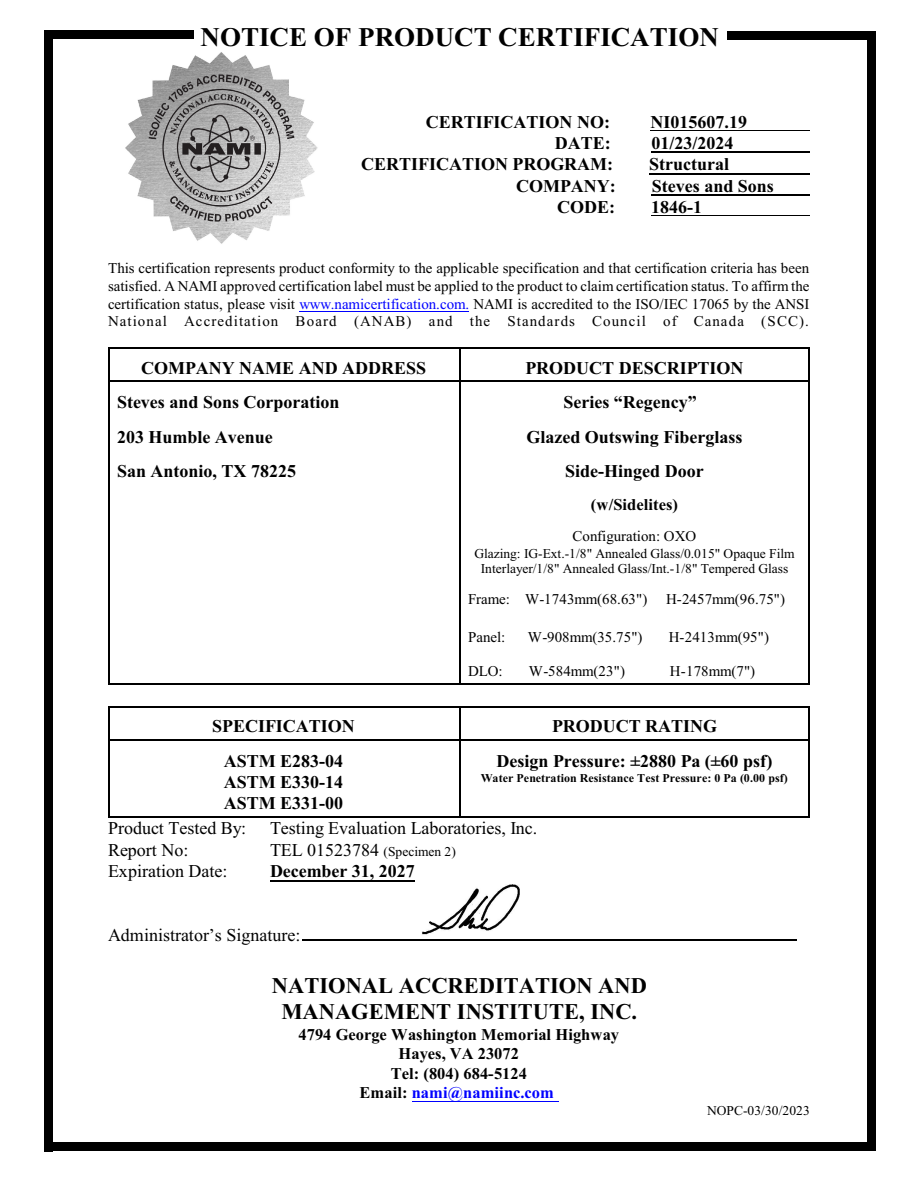
<style>
.page{position:relative;width:918px;height:1188px;background:#fff}
.page>*{position:absolute;margin:0;border:0;box-sizing:border-box;transform-origin:0 0}
.t1{font:700 27px "Times New Roman";color:#000}
.t2{font:700 22.5px/26.2px "Times New Roman";color:#000;text-align:center}
.t3{font:700 18px/21.3px "Times New Roman";color:#000;text-align:justify}
.t4{font:18px "Times New Roman";color:#000}
.t5{font:700 16.5px/19.5px "Times New Roman";color:#000;text-align:center}
.t6{font:15px/17.7px "Times New Roman";letter-spacing:.005em;color:#000;text-align:justify}
.t7{font:13.5px/15.9px "Times New Roman";color:#000;text-align:center}
.t8{font:700 12px "Times New Roman";color:#000}
.s1{color:#00f}
.s2{font-size:13.5px}
</style>
<div class="page">
<hr style="left:108px;top:348px;width:351px;height:1px;background:#000">
<hr style="left:108px;top:349px;width:1px;height:33px;background:#000">
<hr style="left:108px;top:381px;width:351px;height:1px;background:#000">
<hr style="left:809px;top:348px;width:1px;height:34px;background:#000">
<hr style="left:459px;top:348px;width:351px;height:1px;background:#000">
<hr style="left:459px;top:349px;width:1px;height:33px;background:#000">
<hr style="left:459px;top:381px;width:349px;height:1px;background:#000">
<hr style="left:108px;top:382px;width:1px;height:35px;background:#000">
<hr style="left:809px;top:382px;width:1px;height:35px;background:#000">
<hr style="left:459px;top:382px;width:1px;height:35px;background:#000">
<hr style="left:108px;top:417px;width:1px;height:34px;background:#000">
<hr style="left:809px;top:417px;width:1px;height:34px;background:#000">
<hr style="left:459px;top:417px;width:1px;height:34px;background:#000">
<hr style="left:108px;top:451px;width:1px;height:35px;background:#000">
<hr style="left:809px;top:451px;width:1px;height:35px;background:#000">
<hr style="left:459px;top:451px;width:1px;height:35px;background:#000">
<hr style="left:108px;top:486px;width:1px;height:32px;background:#000">
<hr style="left:809px;top:486px;width:1px;height:32px;background:#000">
<hr style="left:459px;top:486px;width:1px;height:32px;background:#000">
<hr style="left:108px;top:519px;width:1px;height:62px;background:#000">
<hr style="left:809px;top:519px;width:1px;height:62px;background:#000">
<hr style="left:459px;top:519px;width:1px;height:62px;background:#000">
<hr style="left:108px;top:581px;width:1px;height:35px;background:#000">
<hr style="left:809px;top:581px;width:1px;height:35px;background:#000">
<hr style="left:459px;top:581px;width:1px;height:35px;background:#000">
<hr style="left:108px;top:616px;width:1px;height:34px;background:#000">
<hr style="left:809px;top:616px;width:1px;height:34px;background:#000">
<hr style="left:459px;top:616px;width:1px;height:34px;background:#000">
<hr style="left:108px;top:683px;width:351px;height:2px;background:#000">
<hr style="left:108px;top:650px;width:1px;height:33px;background:#000">
<hr style="left:809px;top:650px;width:1px;height:35px;background:#000">
<hr style="left:459px;top:683px;width:351px;height:2px;background:#000">
<hr style="left:459px;top:650px;width:1px;height:33px;background:#000">
<hr style="left:108px;top:706px;width:351px;height:1px;background:#000">
<hr style="left:108px;top:708px;width:1px;height:33px;background:#000">
<hr style="left:108px;top:739px;width:351px;height:2px;background:#000">
<hr style="left:809px;top:706px;width:1px;height:35px;background:#000">
<hr style="left:459px;top:706px;width:351px;height:1px;background:#000">
<hr style="left:459px;top:708px;width:1px;height:33px;background:#000">
<hr style="left:459px;top:739px;width:349px;height:2px;background:#000">
<hr style="left:108px;top:816px;width:351px;height:2px;background:#000">
<hr style="left:108px;top:741px;width:1px;height:75px;background:#000">
<hr style="left:809px;top:741px;width:1px;height:77px;background:#000">
<hr style="left:459px;top:816px;width:351px;height:2px;background:#000">
<hr style="left:459px;top:741px;width:1px;height:75px;background:#000">
<img style="left:125px;top:52px;width:193px;height:192px">
<hr style="left:651px;top:130px;width:159px;height:1px;background:#000">
<hr style="left:651px;top:152px;width:159px;height:1px;background:#000">
<hr style="left:649px;top:173px;width:161px;height:1px;background:#000">
<hr style="left:652px;top:194px;width:158px;height:1px;background:#000">
<hr style="left:651px;top:215px;width:159px;height:1px;background:#000">
<hr style="left:300px;top:311px;width:169px;height:1px;background:#00f">
<hr style="left:270px;top:880px;width:145px;height:1px;background:#000">
<hr style="left:412px;top:1101px;width:146px;height:1px;background:#00f">
<div style="left:867px;top:32px;width:8px;height:1119px;background:#000"></div>
<div style="left:728px;top:32px;width:147px;height:8px;background:#000"></div>
<div style="left:44px;top:31px;width:9px;height:1120px;background:#000"></div>
<div style="left:44px;top:30px;width:150px;height:9px;background:#000"></div>
<hr style="left:302px;top:939px;width:495px;height:2px;background:#000">
<div style="left:44px;top:1142px;width:831px;height:9px;background:#000"></div>
<img style="left:422px;top:884px;width:98px;height:51px">
<h1 class="t1" style="left:201px;top:28px;width:520px">NOTICE OF PRODUCT CERTIFICATION</h1>
<p class="t3" style="left:426px;top:113px;width:186px">CERTIFICATION NO:</p>
<p class="t3" style="left:651px;top:113px;width:98px">NI015607.19</p>
<p class="t3" style="left:555px;top:134px;width:57px">DATE:</p>
<p class="t3" style="left:651px;top:134px;width:84px">01/23/2024</p>
<p class="t3" style="left:361px;top:155px;width:253px">CERTIFICATION PROGRAM:</p>
<p class="t3" style="left:649px;top:155px;width:81px">Structural</p>
<p class="t3" style="left:516px;top:177px;width:101px">COMPANY:</p>
<p class="t3" style="left:652px;top:177px;width:124px">Steves and Sons</p>
<p class="t3" style="left:557px;top:198px;width:59px">CODE:</p>
<p class="t3" style="left:651px;top:198px;width:52px">1846-1</p>
<p class="t6" style="left:108px;top:261px;width:703px">This certification represents product conformity to the applicable specification and that certification criteria has been satisfied. A NAMI approved certification label must be applied to the product to claim certification status. To affirm the certification status, please visit <span class="s1">www.namicertification.com.</span> NAMI is accredited to the ISO/IEC 17065 by the ANSI National Accreditation Board (ANAB) and the Standards Council of Canada (SCC).</p>
<p class="t3" style="left:141px;top:359px;width:287px">COMPANY NAME AND ADDRESS</p>
<p class="t3" style="left:525px;top:359px;width:220px">PRODUCT DESCRIPTION</p>
<p class="t3" style="left:117px;top:393px;width:224px">Steves and Sons Corporation</p>
<p class="t3" style="left:563px;top:393px;width:135px">Series “Regency”</p>
<p class="t3" style="left:117px;top:428px;width:157px">203 Humble Avenue</p>
<p class="t3" style="left:526px;top:428px;width:217px">Glazed Outswing Fiberglass</p>
<p class="t3" style="left:117px;top:463px;width:181px">San Antonio, TX 78225</p>
<p class="t3" style="left:565px;top:463px;width:140px">Side-Hinged Door</p>
<p class="t5" style="left:591px;top:497px;width:88px">(w/Sidelites)</p>
<p class="t6" style="left:573px;top:529px;width:125px">Configuration: OXO</p>
<p class="t7" style="left:474px;top:546px;width:322px">Glazing: IG-Ext.-1/8" Annealed Glass/0.015" Opaque Film<br>Interlayer/1/8" Annealed Glass/Int.-1/8" Tempered Glass</p>
<p class="t6" style="left:468px;top:592px;width:181px">Frame: W-1743mm(68.63")</p>
<p class="t6" style="left:666px;top:592px;width:121px">H-2457mm(96.75")</p>
<p class="t6" style="left:468px;top:629px;width:39px">Panel:</p>
<p class="t6" style="left:528px;top:629px;width:116px">W-908mm(35.75")</p>
<p class="t6" style="left:669px;top:629px;width:102px">H-2413mm(95")</p>
<p class="t6" style="left:468px;top:664px;width:36px">DLO:</p>
<p class="t6" style="left:529px;top:664px;width:98px">W-584mm(23")</p>
<p class="t6" style="left:670px;top:664px;width:87px">H-178mm(7")</p>
<p class="t3" style="left:212px;top:717px;width:144px">SPECIFICATION</p>
<p class="t3" style="left:552px;top:717px;width:167px">PRODUCT RATING</p>
<p class="t3" style="left:224px;top:752px;width:121px">ASTM E283-04<br>ASTM E330-14<br>ASTM E331-00</p>
<p class="t3" style="left:497px;top:752px;width:277px">Design Pressure: ±2880 Pa (±60 psf)</p>
<p class="t8" style="left:481px;top:774px;width:309px">Water Penetration Resistance Test Pressure: 0 Pa (0.00 psf)</p>
<p class="t4" style="left:108px;top:822px;width:140px">Product Tested By:</p>
<p class="t4" style="left:270px;top:822px;width:269px">Testing Evaluation Laboratories, Inc.</p>
<p class="t4" style="left:108px;top:843px;width:82px">Report No:</p>
<p class="t4" style="left:270px;top:843px;width:187px">TEL 01523784 <span class="s2">(Specimen 2)</span></p>
<p class="t4" style="left:108px;top:865px;width:121px">Expiration Date:</p>
<p class="t3" style="left:270px;top:863px;width:146px">December 31, 2027</p>
<p class="t4" style="left:108px;top:929px;width:194px">Administrator’s Signature:</p>
<h2 class="t2" style="left:272px;top:975px;width:376px">NATIONAL ACCREDITATION AND<br>MANAGEMENT INSTITUTE, INC.</h2>
<p class="t5" style="left:299px;top:1026px;width:322px">4794 George Washington Memorial Highway<br>Hayes, VA 23072<br>Tel: (804) 684-5124<br>Email: <span class="s1">nami@namiinc.com</span></p>
<p class="t7" style="left:707px;top:1104px;width:104px">NOPC-03/30/2023</p>
</div>
